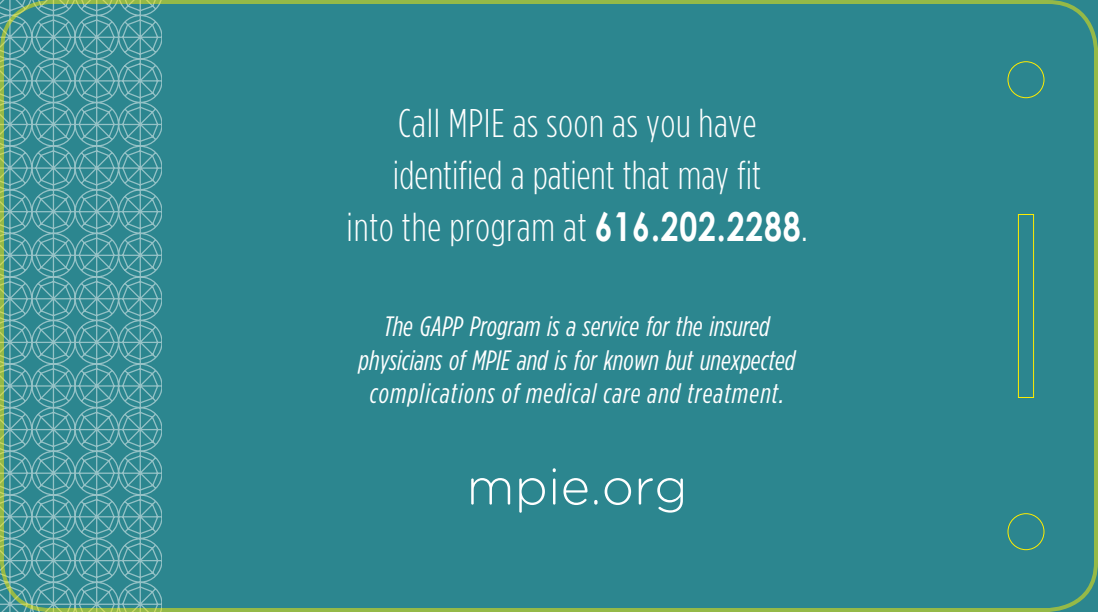
<style>
.page{position:relative;width:1098px;height:612px;background:#2c868f}
.page>*{position:absolute;margin:0;border:0;box-sizing:border-box;transform-origin:0 0}
.t1{font:300 50.4px "Gotham Rounded";color:#fff}
.t2{font:300 40px/52px "Gotham Condensed";letter-spacing:.02em;color:#fff;text-align:center}
.t3{font:italic 28px/33.6px "Gotham Condensed";color:#fff;text-align:center}
.s1{font-family:"Century Gothic";font-weight:700}
</style>
<div class="page">
<svg style="left:0;top:0;width:162px;height:612px"></svg>
<div style="left:0;top:0;width:1098px;height:612px;border:4px solid #ffed00;border-radius:48px"></div>
<div style="left:1018px;top:214px;width:16px;height:184px;border:1px solid #ffed00"></div>
<div style="left:1008px;top:513px;width:36px;height:37px;border:1px solid #ffed00;border-radius:50%"></div>
<div style="left:1008px;top:61px;width:36px;height:37px;border:1px solid #ffed00;border-radius:50%"></div>
<h2 class="t2" style="left:347px;top:96px;width:463px">Call MPIE as soon as you have identified a patient that may fit<br>into the program at <span class="s1">616.202.2288</span>.</h2>
<p class="t3" style="left:359px;top:309px;width:438px">The GAPP Program is a service for the insured physicians of MPIE and is for known but unexpected complications of medical care and treatment.</p>
<h1 class="t1" style="left:467px;top:456px;width:223px">mpie.org</h1>
</div>
